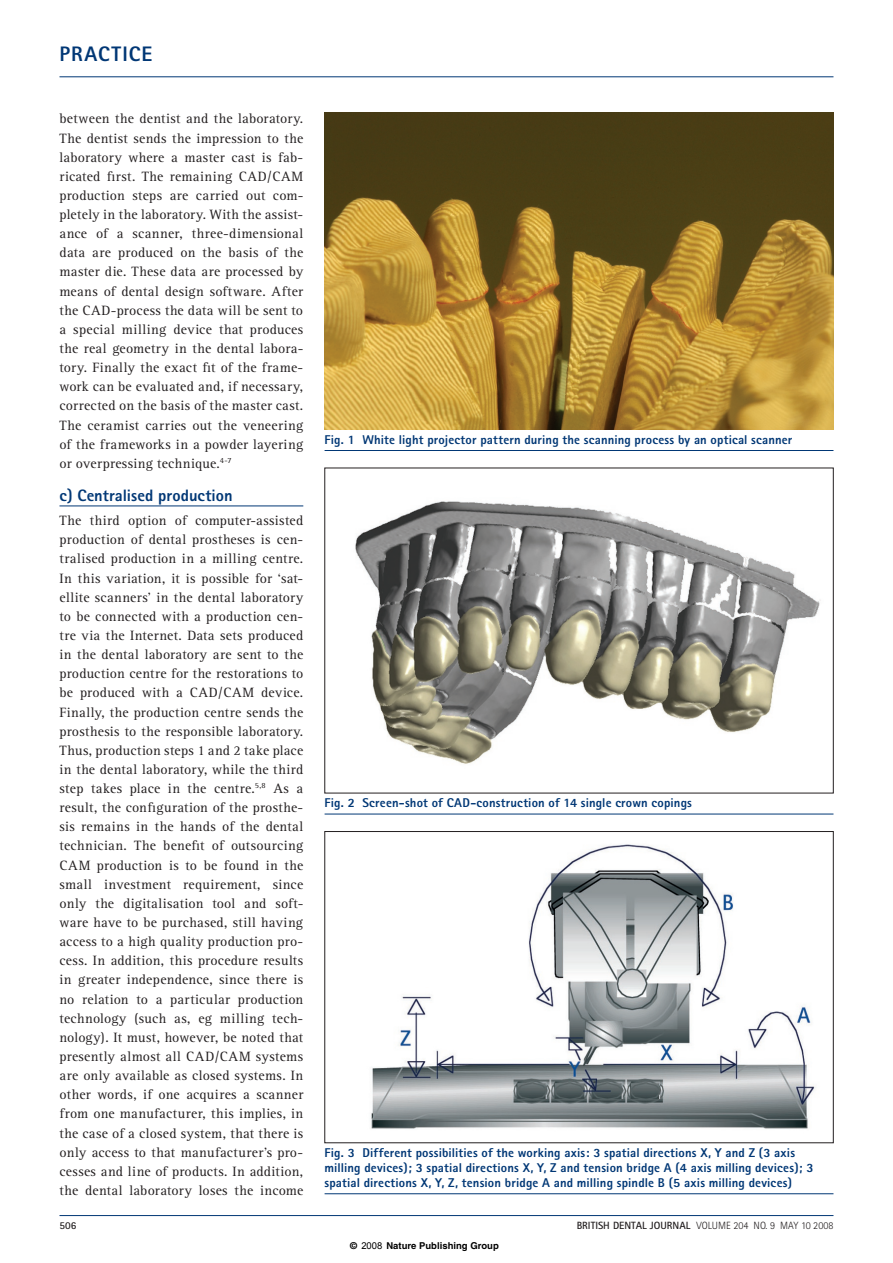
<style>
.page{position:relative;width:893px;height:1263px;background:#fff}
.page>*{position:absolute;margin:0;border:0;box-sizing:border-box;transform-origin:0 0}
.t1{font:800 21px "Rotis Sans Serif";letter-spacing:.055em;color:#013775}
.t2{font:800 16.5px "Rotis Sans Serif";color:#013775}
.t3{font:13.95px/19.2px "Rotis Serif";letter-spacing:.015em;color:#231f20;text-align:justify}
.t4{font:800 12.75px/15px "Rotis Sans Serif";letter-spacing:.01em;color:#013775}
.t5{font:300 10.5px "Rotis Sans Serif";color:#231f20}
.t6{font:700 10.5px "Rotis Sans Serif";color:#231f20}
.t7{font:700 9.45px "Helvetica";color:#000}
.s1{font-weight:700}
.s2{font-family:"Arial";font-weight:400}
</style>
<div class="page">
<hr style="left:59px;top:76px;width:774px;height:1px;background:#013775">
<hr style="left:59px;top:1215px;width:774px;height:1px;background:#013775">
<hr style="left:59px;top:506px;width:244px;height:1px;background:#013775">
<img style="left:325px;top:113px;width:508px;height:317px">
<hr style="left:325px;top:450px;width:508px;height:1px;background:#013775">
<img style="left:355px;top:501px;width:466px;height:263px">
<hr style="left:325px;top:814px;width:508px;height:1px;background:#013775">
<img style="left:371px;top:844px;width:445px;height:285px">
<div style="left:325px;top:831px;width:508px;height:312px;border:1px solid #231f20"></div>
<hr style="left:325px;top:1193px;width:508px;height:1px;background:#013775">
<p class="t1" style="left:59px;top:47px;width:95px">PRACTICE</p>
<p class="t3" style="left:59px;top:110px;width:245px">between the dentist and the laboratory.<br>The dentist sends the impression to the</p>
<p class="t3" style="left:59px;top:149px;width:245px">laboratory where a master cast is fab&shy;ricated first. The remaining CAD/CAM production steps are carried out com&shy;pletely in the laboratory. With the assist&shy;ance of a scanner, three-dimensional data are produced on the basis of the master die. These data are processed by means of dental design software. After the CAD-process the data will be sent to a special milling device that produces the real geometry in the dental labora&shy;tory. Finally the exact fit of the frame&shy;work can be evaluated and, if necessary, corrected on the basis of the master cast.<br>The ceramist carries out the veneering of the frameworks in a powder layering or overpressing technique.<sup>4-7</sup></p>
<p class="t2" style="left:59px;top:490px;width:175px">c) Centralised production</p>
<p class="t3" style="left:59px;top:512px;width:245px">The third option of computer-assisted production of dental prostheses is cen&shy;tralised production in a milling centre.<br>In this variation, it is possible for ‘sat&shy;ellite scanners’ in the dental laboratory to be connected with a production cen&shy;tre via the Internet. Data sets produced in the dental laboratory are sent to the production centre for the restorations to be produced with a CAD/CAM device.<br>Finally, the production centre sends the prosthesis to the responsible laboratory.<br>Thus, production steps 1 and 2 take place in the dental laboratory, while the third step takes place in the centre.<sup>5,8</sup> As a result, the configuration of the prosthe&shy;sis remains in the hands of the dental technician. The benefit of outsourcing CAM production is to be found in the small investment requirement, since only the digitalisation tool and soft&shy;ware have to be purchased, still having access to a high quality production pro&shy;cess. In addition, this procedure results in greater independence, since there is no relation to a particular production technology (such as, eg milling tech&shy;nology). It must, however, be noted that presently almost all CAD/CAM systems are only available as closed systems. In other words, if one acquires a scanner from one manufacturer, this implies, in the case of a closed system, that there is only access to that manufacturer’s pro&shy;cesses and line of products. In addition, the dental laboratory loses the income</p>
<p class="t4" style="left:325px;top:433px;width:469px">Fig. 1 White light projector pattern during the scanning process by an optical scanner</p>
<p class="t4" style="left:325px;top:797px;width:369px">Fig. 2 Screen-shot of CAD-construction of 14 single crown copings</p>
<p class="t4" style="left:325px;top:1146px;width:490px">Fig. 3 Different possibilities of the working axis: 3 spatial directions X, Y and Z (3 axis milling devices); 3 spatial directions X, Y, Z and tension bridge A (4 axis milling devices); 3 spatial directions X, Y, Z, tension bridge A and milling spindle B (5 axis milling devices)</p>
<p class="t6" style="left:59px;top:1221px;width:18px">506</p>
<p class="t5" style="left:577px;top:1221px;width:258px"><span class="s1">BRITISH DENTAL JOURNAL</span> VOLUME 204 NO. 9 MAY 10 2008</p>
<p class="t7" style="left:350px;top:1240px;width:150px">© <span class="s2">2008</span> Nature Publishing Group</p>
</div>
